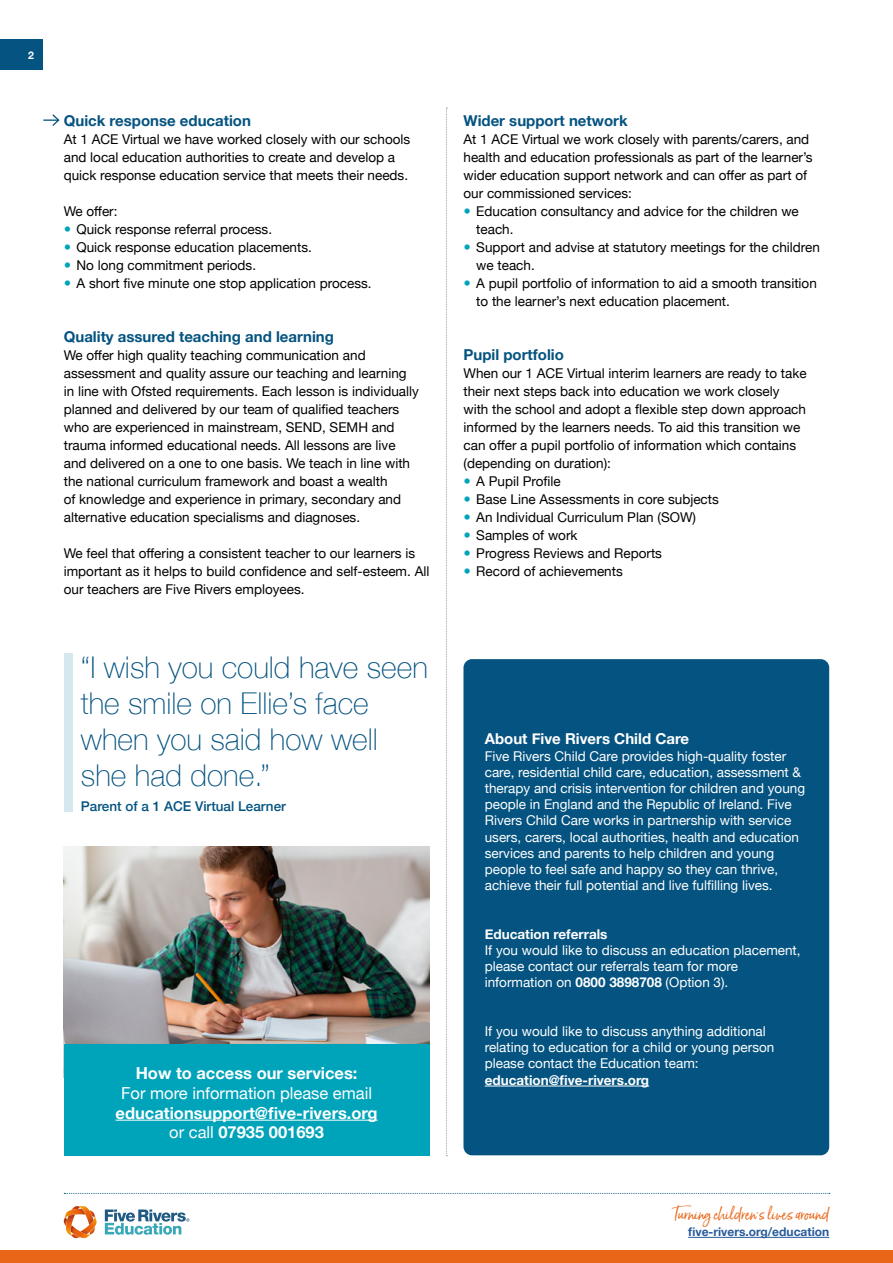
<style>
.page{position:relative;width:893px;height:1263px;background:#fff}
.page>*{position:absolute;margin:0;border:0;box-sizing:border-box;transform-origin:0 0}
.t1{font:100 30px/36px "Helvetica Neue";color:#045380}
.t2{font:700 16.5px/19.8px "Helvetica Neue";color:#fff;text-align:center}
.t3{font:16.5px "Helvetica Neue";color:#fff}
.t4{font:700 15px "Helvetica Neue";color:#045380}
.t5{font:15px "Born Ready";color:#e96618}
.t6{font:700 15px "Helvetica Neue";color:#fff}
.t7{font:13.5px/18px "Helvetica Neue";color:#000}
.t8{font:13.5px/16.2px "Helvetica Neue";color:#fff}
.t9{font:700 13.5px "Helvetica Neue";color:#fff}
.t10{font:500 13.5px "Helvetica Neue";color:#045380}
.t11{font:700 12px "Helvetica Neue";color:#275b9b}
.t12{font:700 10.5px "Helvetica Neue";color:#fff}
.s1{font-weight:400}
.s2{font-weight:700}
</style>
<div class="page">
<div style="left:0;top:39px;width:43px;height:30px;background:#045380"></div>
<div style="left:463px;top:659px;width:366px;height:496px;background:#045380;border-radius:9px"></div>
<hr style="left:485px;top:1086px;width:164px;height:1px;background:#fff">
<img style="left:64px;top:846px;width:365px;height:198px">
<div style="left:0;top:1251px;width:893px;height:12px;background:#e96618"></div>
<svg style="left:64px;top:1193px;width:766px;height:1px"></svg>
<svg style="left:446px;top:108px;width:1px;height:1048px"></svg>
<div style="left:64px;top:1044px;width:365px;height:111px;background:#00a4ba"></div>
<hr style="left:116px;top:1120px;width:262px;height:1px;background:#fff">
<svg style="left:43px;top:114px;width:17px;height:12px"></svg>
<div style="left:64px;top:653px;width:8px;height:158px;background:#d6e8ef"></div>
<svg style="left:105px;top:1209px;width:84px;height:26px"></svg>
<svg style="left:64px;top:1206px;width:33px;height:32px"></svg>
<hr style="left:688px;top:1237px;width:141px;height:1px;background:#275b9b">
<p class="t12" style="left:28px;top:47px;width:7px">2</p>
<p class="t4" style="left:64px;top:109px;width:189px">Quick response education</p>
<p class="t7" style="left:64px;top:131px;width:348px">At 1 ACE Virtual we have worked closely with our schools and local education authorities to create and develop a quick response education service that meets their needs.</p>
<p class="t7" style="left:77px;top:203px;width:297px;text-indent:-13px">We offer:<br>Quick response referral process.<br>Quick response education placements.<br>No long commitment periods.<br>A short five minute one stop application process.</p>
<p class="t4" style="left:64px;top:325px;width:272px">Quality assured teaching and learning</p>
<p class="t7" style="left:64px;top:347px;width:357px">We offer high quality teaching communication and assessment and quality assure our teaching and learning in line with Ofsted requirements. Each lesson is individually planned and delivered by our team of qualified teachers who are experienced in mainstream, SEND, SEMH and trauma informed educational needs. All lessons are live and delivered on a one to one basis. We teach in line with the national curriculum framework and boast a wealth<br>of knowledge and experience in primary, secondary and alternative education specialisms and diagnoses.</p>
<p class="t7" style="left:64px;top:545px;width:367px">We feel that offering a consistent teacher to our learners is important as it helps to build confidence and self-esteem. All our teachers are Five Rivers employees.</p>
<h1 class="t1" style="left:81px;top:648px;width:348px">“I wish you could have seen the smile on Ellie’s face when you said how well she had done.”</h1>
<p class="t10" style="left:81px;top:795px;width:206px">Parent of a 1 ACE Virtual Learner</p>
<p class="t2" style="left:136px;top:1063px;width:223px">How to access our services:</p>
<p class="t3" style="left:121px;top:1081px;width:252px">For more information please email</p>
<p class="t2" style="left:116px;top:1103px;width:264px">educationsupport@five-rivers.org <span class="s1">or call</span> 07935 001693</p>
<p class="t4" style="left:463px;top:109px;width:166px">Wider support network</p>
<p class="t7" style="left:463px;top:131px;width:351px">At 1 ACE Virtual we work closely with parents/carers, and health and education professionals as part of the learner’s wider education support network and can offer as part of our commissioned services:</p>
<p class="t7" style="left:476px;top:203px;width:345px">Education consultancy and advice for the children we teach.<br>Support and advise at statutory meetings for the children we teach.<br>A pupil portfolio of information to aid a smooth transition to the learner’s next education placement.</p>
<p class="t4" style="left:463px;top:343px;width:102px">Pupil portfolio</p>
<p class="t7" style="left:463px;top:365px;width:345px">When our 1 ACE Virtual interim learners are ready to take</p>
<p class="t7" style="left:463px;top:383px;width:318px">their next steps back into education we work closely</p>
<p class="t7" style="left:463px;top:401px;width:344px">with the school and adopt a flexible step down approach</p>
<p class="t7" style="left:463px;top:419px;width:338px">informed by the learners needs. To aid this transition we</p>
<p class="t7" style="left:463px;top:437px;width:334px">can offer a pupil portfolio of information which contains</p>
<p class="t7" style="left:463px;top:455px;width:149px">(depending on duration):</p>
<p class="t7" style="left:476px;top:473px;width:86px">A Pupil Profile</p>
<p class="t7" style="left:476px;top:491px;width:244px">Base Line Assessments in core subjects</p>
<p class="t7" style="left:476px;top:509px;width:221px">An Individual Curriculum Plan (SOW)</p>
<p class="t7" style="left:476px;top:527px;width:103px">Samples of work</p>
<p class="t7" style="left:476px;top:545px;width:187px">Progress Reviews and Reports</p>
<p class="t7" style="left:476px;top:563px;width:148px">Record of achievements</p>
<p class="t6" style="left:485px;top:727px;width:206px">About Five Rivers Child Care</p>
<p class="t8" style="left:485px;top:748px;width:322px">Five Rivers Child Care provides high-quality foster care, residential child care, education, assessment &amp; therapy and crisis intervention for children and young people in England and the Republic of Ireland. Five Rivers Child Care works in partnership with service users, carers, local authorities, health and education services and parents to help children and young people to feel safe and happy so they can thrive, achieve their full potential and live fulfilling lives.</p>
<p class="t9" style="left:485px;top:923px;width:124px">Education referrals</p>
<p class="t8" style="left:485px;top:943px;width:317px">If you would like to discuss an education placement, please contact our referrals team for more information on <span class="s2">0800 3898708</span> (Option 3).</p>
<p class="t8" style="left:485px;top:1024px;width:291px">If you would like to discuss anything additional relating to education for a child or young person please contact the Education team:</p>
<p class="t9" style="left:485px;top:1069px;width:166px">education@five-rivers.org</p>
<p class="t5" style="left:673px;top:1205px;width:158px">Turning children's lives around</p>
<p class="t11" style="left:688px;top:1222px;width:143px">five-rivers.org/education</p>
</div>
